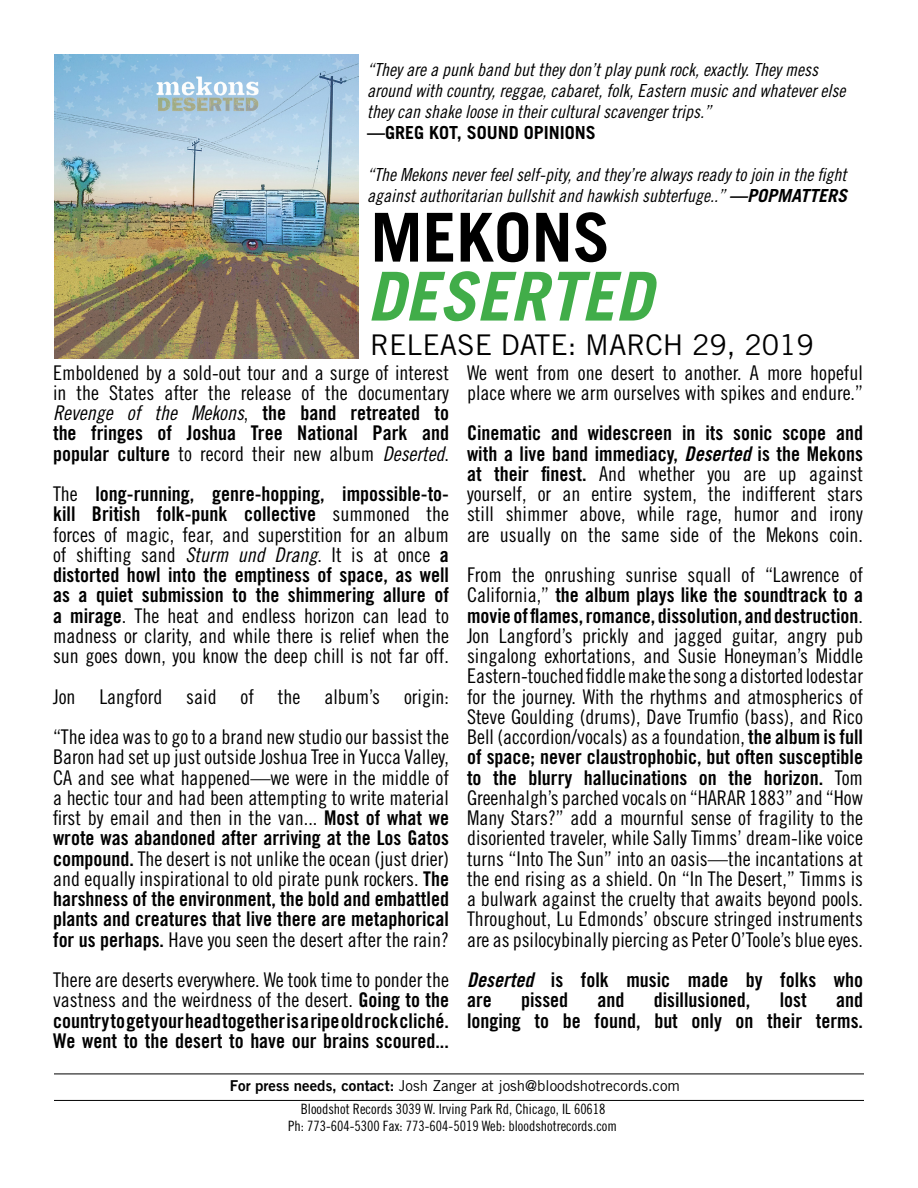
<style>
.page{position:relative;width:918px;height:1188px;background:#fff}
.page>*{position:absolute;margin:0;border:0;box-sizing:border-box;transform-origin:0 0}
.t1{font:italic 700 67.5px "Trade Gothic";color:#41ad49}
.t2{font:700 67.5px "Trade Gothic";color:#000}
.t3{font:28.5px "Trade Gothic";color:#000}
.t4{font:20.25px/20.2px "Trade Gothic Cond Eighteen";color:#000}
.t5{font:20.25px/20.2px "Trade Gothic Bold Cond Twenty";color:#000}
.t6{font:20.25px "Trade Gothic Cond Eighteen Obl";color:#000}
.t7{font:18px/21px "Trade Gothic Cond Eighteen Obl";color:#000}
.t8{font:700 18px "Trade Gothic";color:#000}
.t9{font:15px "Trade Gothic";color:#000}
.t10{font:14.25px/17.2px "Trade Gothic Cond Eighteen";color:#000;text-align:center}
.s1{font-family:"Trade Gothic";font-weight:700;font-style:italic}
.s2{font-family:"Trade Gothic Cond Eighteen"}
.s3{font-family:"Trade Gothic Bold Cond Twenty"}
.s4{font-family:"Trade Gothic Cond Eighteen Obl"}
.s5{font-family:"Trade Gothic Bold Cond Twenty Obl"}
.s6{font-family:"Trade Gothic Bold Two"}
</style>
<div class="page">
<hr style="left:54px;top:1074px;width:810px;height:1px;background:#000">
<hr style="left:54px;top:1100px;width:810px;height:1px;background:#000">
<img style="left:55px;top:55px;width:303px;height:303px">
<p class="t7" style="left:367px;top:59px;width:480px">“They are a punk band but they don’t play punk rock, exactly. They mess around with country, reggae, cabaret, folk, Eastern music and whatever else they can shake loose in their cultural scavenger trips.”</p>
<p class="t8" style="left:367px;top:121px;width:230px">—GREG KOT, SOUND OPINIONS</p>
<p class="t7" style="left:367px;top:164px;width:481px">“The Mekons never feel self-pity, and they’re always ready to join in the fight against authoritarian bullshit and hawkish subterfuge..” <span class="s1">—POPMATTERS</span></p>
<h1 class="t2" style="left:370px;top:196px;width:242px">MEKONS</h1>
<h1 class="t1" style="left:367px;top:255px;width:287px">DESERTED</h1>
<h2 class="t3" style="left:370px;top:328px;width:445px">RELEASE DATE: MARCH 29, 2019</h2>
<p class="t4" style="left:53px;top:362px;width:397px">Emboldened by a sold-out tour and a surge of interest in the States after the release of the documentary</p>
<p class="t6" style="left:53px;top:401px;width:397px">Revenge of the Mekons<span class="s2">,</span> <span class="s3">the band retreated to</span></p>
<p class="t5" style="left:53px;top:423px;width:398px">the fringes of Joshua Tree National Park and</p>
<p class="t4" style="left:53px;top:443px;width:398px"><span class="s3">popular culture</span> to record their new album <span class="s4">Deserted</span>.</p>
<p class="t5" style="left:53px;top:484px;width:398px"><span class="s2">The</span> long-running, genre-hopping, impossible-to&shy;kill British folk-punk collective <span class="s2">summoned the</span></p>
<p class="t4" style="left:53px;top:524px;width:397px">forces of magic, fear, and superstition for an album of shifting sand <span class="s4">Sturm und Drang</span>. It is at once <span class="s3">a</span></p>
<p class="t5" style="left:53px;top:565px;width:398px">distorted howl into the emptiness of space, as well as a quiet submission to the shimmering allure of</p>
<p class="t4" style="left:53px;top:605px;width:398px;text-align:justify"><span class="s3">a mirage</span>. The heat and endless horizon can lead to madness or clarity, and while there is relief when the sun goes down, you know the deep chill is not far off.</p>
<p class="t4" style="left:53px;top:676px;width:398px;line-height:40.5px">Jon Langford said of the album’s origin: “The idea was to go to a brand new studio our bassist the</p>
<p class="t4" style="left:53px;top:747px;width:398px;text-align:justify">Baron had set up just outside Joshua Tree in Yucca Valley, CA and see what happened—we were in the middle of a hectic tour and had been attempting to write material first by email and then in the van... <span class="s3">Most of what we</span></p>
<p class="t5" style="left:53px;top:828px;width:398px">wrote was abandoned after arriving at the Los Gatos</p>
<p class="t4" style="left:53px;top:848px;width:398px"><span class="s3">compound.</span> The desert is not unlike the ocean (just drier) and equally inspirational to old pirate punk rockers. <span class="s3">The</span></p>
<p class="t5" style="left:53px;top:889px;width:398px">harshness of the environment, the bold and embattled plants and creatures that live there are metaphorical</p>
<p class="t4" style="left:53px;top:919px;width:397px;line-height:40.5px"><span class="s3">for us perhaps.</span> Have you seen the desert after the rain?<br>There are deserts everywhere. We took time to ponder the</p>
<p class="t4" style="left:53px;top:990px;width:398px">vastness and the weirdness of the desert. <span class="s3">Going to the</span></p>
<p class="t5" style="left:53px;top:1010px;width:398px">country to get your head together is a ripe old rock cliché.<br>We went to the desert to have our brains scoured...</p>
<p class="t4" style="left:467px;top:362px;width:397px">We went from one desert to another. A more hopeful place where we arm ourselves with spikes and endure.”</p>
<p class="t5" style="left:467px;top:423px;width:398px">Cinematic and widescreen in its sonic scope and with a live band immediacy, <span class="s5">Deserted</span> is the Mekons</p>
<p class="t4" style="left:467px;top:463px;width:398px;text-align:justify"><span class="s3">at their finest.</span> And whether you are up against yourself, or an entire system, the indifferent stars still shimmer above, while rage, humor and irony are usually on the same side of the Mekons coin.</p>
<p class="t4" style="left:467px;top:565px;width:397px">From the onrushing sunrise squall of “Lawrence of</p>
<p class="t5" style="left:467px;top:585px;width:398px"><span class="s2">California,”</span> the album plays like the soundtrack to a movie of flames, romance, dissolution, and destruction<span class="s2">.</span></p>
<p class="t4" style="left:467px;top:625px;width:398px;text-align:justify">Jon Langford’s prickly and jagged guitar, angry pub singalong exhortations, and Susie Honeyman’s Middle Eastern-touched fiddle make the song a distorted lodestar for the journey. With the rhythms and atmospherics of Steve Goulding (drums), Dave Trumfio (bass), and Rico Bell (accordion/vocals) as a foundation, <span class="s3">the album is full</span></p>
<p class="t5" style="left:467px;top:747px;width:398px">of space; never claustrophobic, but often susceptible to the blurry hallucinations on the horizon. <span class="s2">Tom</span></p>
<p class="t4" style="left:467px;top:787px;width:398px;text-align:justify">Greenhalgh’s parched vocals on “HARAR 1883” and “How Many Stars?” add a mournful sense of fragility to the disoriented traveler, while Sally Timms’ dream-like voice turns “Into The Sun” into an oasis—the incantations at the end rising as a shield. On “In The Desert,” Timms is a bulwark against the cruelty that awaits beyond pools.<br>Throughout, Lu Edmonds’ obscure stringed instruments are as psilocybinally piercing as Peter O’Toole’s blue eyes.</p>
<p class="t5" style="left:467px;top:970px;width:398px"><span class="s5">Deserted</span> is folk music made by folks who are</p>
<p class="t5" style="left:467px;top:990px;width:398px;text-align:right">and<br>longing to be found, but only on their terms.</p>
<p class="t5" style="left:521px;top:990px;width:49px">pissed</p>
<p class="t5" style="left:598px;top:990px;width:28px">and</p>
<p class="t5" style="left:654px;top:990px;width:98px">disillusioned,</p>
<p class="t5" style="left:780px;top:990px;width:28px">lost</p>
<p class="t9" style="left:230px;top:1077px;width:452px"><span class="s6">For press needs, contact:</span> Josh Zanger at josh@bloodshotrecords.com</p>
<p class="t10" style="left:288px;top:1100px;width:330px">Bloodshot Records 3039 W. Irving Park Rd, Chicago, IL 60618<br>Ph: 773-604-5300 Fax: 773-604-5019 Web: bloodshotrecords.com</p>
</div>
